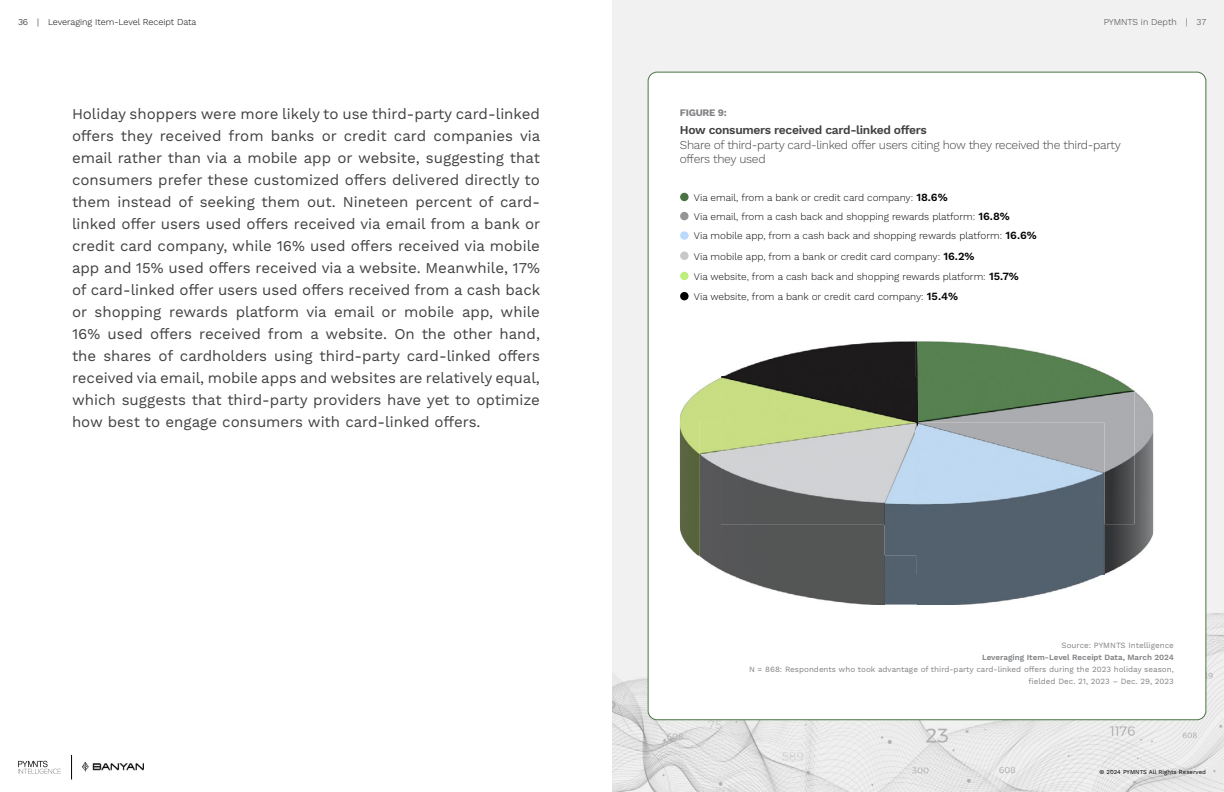
<style>
.page{position:relative;width:1224px;height:792px;background:#fff}
.page>*{position:absolute;margin:0;border:0;box-sizing:border-box;transform-origin:0 0}
.t1{font:15px/22px "Work Sans";color:#414042;text-align:justify}
.t2{font:300 12px/14.4px "Work Sans";letter-spacing:-.025em;color:#414042}
.t3{font:600 12px "Work Sans";letter-spacing:-.025em;color:#414042}
.t4{font:300 10px/20.2px "Work Sans";color:#000}
.t5{font:700 10px "Work Sans";letter-spacing:-.025em;color:#808285}
.t6{font:300 9px "Work Sans";color:#000}
.t7{font:300 9px "Work Sans";color:#414042}
.t8{font:8px/12px "Work Sans";color:#808285;text-align:right}
.t9{font:600 8px "Work Sans";color:#808285}
.t10{font:6px "Work Sans";letter-spacing:.005em;color:#000}
.s1{font-weight:600;font-size:11px}
</style>
<div class="page">
<svg style="left:71px;top:755px;width:1px;height:24px"></svg>
<svg style="left:18px;top:761px;width:43px;height:13px"></svg>
<img style="left:82px;top:763px;width:61px;height:9px">
<div style="left:612px;top:0;width:612px;height:792px;background:#f1f1f2"></div>
<img style="left:612px;top:468px;width:612px;height:324px">
<div style="left:648px;top:72px;width:558px;height:648px;background:#fff;border-radius:9px"></div>
<div style="left:680px;top:193px;width:9px;height:8px;background:#4a7343;border-radius:50%"></div>
<div style="left:680px;top:212px;width:9px;height:8px;background:#939598;border-radius:50%"></div>
<div style="left:680px;top:231px;width:9px;height:9px;background:#b9d9ff;border-radius:50%"></div>
<div style="left:680px;top:252px;width:9px;height:8px;background:#c7c8ca;border-radius:50%"></div>
<div style="left:680px;top:272px;width:9px;height:8px;background:#c0ee7d;border-radius:50%"></div>
<div style="left:680px;top:292px;width:9px;height:8px;background:#000;border-radius:50%"></div>
<img style="left:721px;top:341px;width:413px;height:81px">
<img style="left:1104px;top:391px;width:49px;height:183px">
<img style="left:916px;top:341px;width:2px;height:81px">
<img style="left:680px;top:377px;width:41px;height:179px">
<img style="left:917px;top:391px;width:2px;height:31px">
<img style="left:700px;top:422px;width:404px;height:183px">
<p class="t6" style="left:18px;top:16px;width:180px">36 | Leveraging Item-Level Receipt Data</p>
<p class="t7" style="left:1104px;top:16px;width:104px">PYMNTS in Depth | 37</p>
<p class="t1" style="left:72px;top:104px;width:470px">Holiday shoppers were more likely to use third-party card-linked offers they received from banks or credit card companies via email rather than via a mobile app or website, suggesting that consumers prefer these customized offers delivered directly to them instead of seeking them out. Nineteen percent of card&shy;linked offer users used offers received via email from a bank or credit card company, while 16% used offers received via mobile app and 15% used offers received via a website. Meanwhile, 17% of card-linked offer users used offers received from a cash back or shopping rewards platform via email or mobile app, while 16% used offers received from a website. On the other hand, the shares of cardholders using third-party card-linked offers received via email, mobile apps and websites are relatively equal, which suggests that third-party providers have yet to optimize how best to engage consumers with card-linked offers.</p>
<p class="t5" style="left:680px;top:106px;width:48px">FIGURE 9:</p>
<p class="t3" style="left:680px;top:123px;width:249px">How consumers received card-linked offers</p>
<p class="t2" style="left:680px;top:138px;width:442px">Share of third-party card-linked offer users citing how they received the third-party offers they used</p>
<p class="t4" style="left:694px;top:189px;width:318px;line-height:18.7px">Via email, from a bank or credit card company: <span class="s1">18.6%<br></span>Via email, from a cash back and shopping rewards platform: <span class="s1">16.8%</span></p>
<p class="t4" style="left:694px;top:226px;width:344px">Via mobile app, from a cash back and shopping rewards platform: <span class="s1">16.6% </span>Via mobile app, from a bank or credit card company: <span class="s1">16.2%<br></span>Via website, from a cash back and shopping rewards platform: <span class="s1">15.7%<br></span>Via website, from a bank or credit card company: <span class="s1">15.4%</span></p>
<p class="t8" style="left:1062px;top:640px;width:114px">Source: PYMNTS Intelligence</p>
<p class="t9" style="left:982px;top:653px;width:193px">Leveraging Item-Level Receipt Data, March 2024</p>
<p class="t8" style="left:749px;top:664px;width:426px">N = 868: Respondents who took advantage of third-party card-linked offers during the 2023 holiday season, fielded Dec. 21, 2023 – Dec. 29, 2023</p>
<p class="t10" style="left:1100px;top:768px;width:108px">© 2024 PYMNTS All Rights Reserved</p>
</div>
